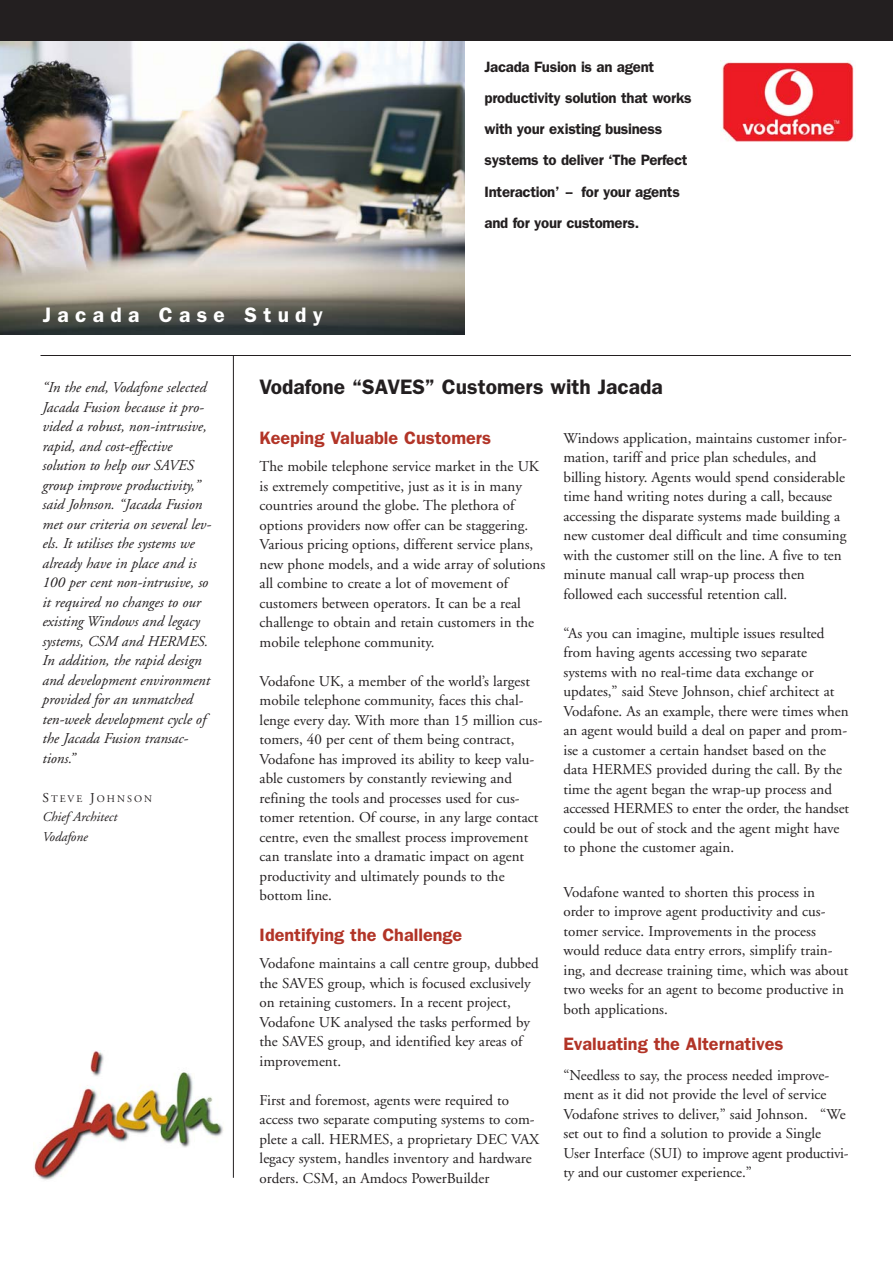
<style>
.page{position:relative;width:893px;height:1263px;background:#fff}
.page>*{position:absolute;margin:0;border:0;box-sizing:border-box;transform-origin:0 0}
.t1{font:600 21px "Franklin Gothic";color:#231f20}
.t2{font:600 21px "Franklin Gothic";letter-spacing:.3em;color:#fff}
.t3{font:600 18px "Franklin Gothic";color:#b23427}
.t4{font:15px/19.5px "Adobe Garamond";color:#231f20}
.t5{font:italic 15px/19.5px "Adobe Garamond";color:#231f20}
.t6{font:600 15px/31.2px "Franklin Gothic";letter-spacing:-.02em;color:#231f20}
.t7{font:italic 13.5px/19.5px "Adobe Garamond";color:#231f20}
.t8{font:10.2px "Adobe Garamond";letter-spacing:.2em;color:#231f20}
.s1{font-size:13.5px}
</style>
<div class="page">
<img style="left:0;top:40px;width:464px;height:294px">
<div style="left:0;top:0;width:892px;height:40px;background:#231f20"></div>
<img style="left:34px;top:1050px;width:190px;height:130px">
<hr style="left:233px;top:356px;width:1px;height:822px;background:#231f20">
<hr style="left:40px;top:355px;width:810px;height:1px;background:#231f20">
<img style="left:720px;top:60px;width:134px;height:82px">
<h1 class="t2" style="left:43px;top:308px;width:282px">Jacada Case Study</h1>
<p class="t6" style="left:484px;top:52px;width:209px">Jacada Fusion is an agent productivity solution that works with your existing business systems to deliver ‘The Perfect<br>Interaction’ -- for your agents and for your customers.</p>
<p class="t5" style="left:42px;top:379px;width:170px">“In the end, Vodafone selected<br>Jacada Fusion because it pro&shy;vided a robust, non-intrusive, rapid, and cost-effective solution to help our SAVES group improve productivity,” said Johnson. “Jacada Fusion met our criteria on several lev&shy;els. It utilises the systems we already have in place and is<br>100 per cent non-intrusive, so it required no changes to our existing Windows and legacy systems, CSM and HERMES.<br>In addition, the rapid design and development environment provided for an unmatched ten-week development cycle of the Jacada Fusion transac&shy;tions.”</p>
<p class="t8" style="left:42px;top:794px;width:111px"><span class="s1">S</span>TEVE <span class="s1">J</span>OHNSON</p>
<p class="t7" style="left:42px;top:808px;width:76px">Chief Architect<br>Vodafone</p>
<h1 class="t1" style="left:259px;top:380px;width:405px">Vodafone “SAVES” Customers with Jacada</h1>
<p class="t3" style="left:260px;top:432px;width:233px">Keeping Valuable Customers</p>
<p class="t4" style="left:260px;top:458px;width:287px">The mobile telephone service market in the UK is extremely competitive, just as it is in many countries around the globe. The plethora of options providers now offer can be staggering.<br>Various pricing options, different service plans, new phone models, and a wide array of solutions all combine to create a lot of movement of customers between operators. It can be a real challenge to obtain and retain customers in the mobile telephone community.</p>
<p class="t4" style="left:260px;top:673px;width:284px">Vodafone UK, a member of the world’s largest mobile telephone community, faces this chal&shy;lenge every day. With more than 15 million cus&shy;tomers, 40 per cent of them being contract, Vodafone has improved its ability to keep valu&shy;able customers by constantly reviewing and refining the tools and processes used for cus&shy;tomer retention. Of course, in any large contact centre, even the smallest process improvement can translate into a dramatic impact on agent productivity and ultimately pounds to the bottom line.</p>
<p class="t3" style="left:260px;top:929px;width:204px">Identifying the Challenge</p>
<p class="t4" style="left:260px;top:955px;width:280px">Vodafone maintains a call centre group, dubbed the SAVES group, which is focused exclusively on retaining customers. In a recent project, Vodafone UK analysed the tasks performed by the SAVES group, and identified key areas of improvement.</p>
<p class="t4" style="left:260px;top:1092px;width:281px">First and foremost, agents were required to access two separate computing systems to com&shy;plete a call. HERMES, a proprietary DEC VAX legacy system, handles inventory and hardware orders. CSM, an Amdocs PowerBuilder</p>
<p class="t4" style="left:563px;top:430px;width:285px">Windows application, maintains customer infor&shy;mation, tariff and price plan schedules, and billing history. Agents would spend considerable time hand writing notes during a call, because accessing the disparate systems made building a new customer deal difficult and time consuming with the customer still on the line. A five to ten minute manual call wrap-up process then followed each successful retention call.</p>
<p class="t4" style="left:563px;top:625px;width:287px">“As you can imagine, multiple issues resulted from having agents accessing two separate systems with no real-time data exchange or updates,” said Steve Johnson, chief architect at Vodafone. As an example, there were times when an agent would build a deal on paper and prom&shy;ise a customer a certain handset based on the data HERMES provided during the call. By the time the agent began the wrap-up process and accessed HERMES to enter the order, the handset could be out of stock and the agent might have to phone the customer again.</p>
<p class="t4" style="left:563px;top:884px;width:286px">Vodafone wanted to shorten this process in order to improve agent productivity and cus&shy;tomer service. Improvements in the process would reduce data entry errors, simplify train&shy;ing, and decrease training time, which was about two weeks for an agent to become productive in both applications.</p>
<p class="t3" style="left:563px;top:1037px;width:221px">Evaluating the Alternatives</p>
<p class="t4" style="left:563px;top:1067px;width:287px">“Needless to say, the process needed improve&shy;ment as it did not provide the level of service Vodafone strives to deliver,” said Johnson. “We set out to find a solution to provide a Single User Interface (SUI) to improve agent productivi&shy;ty and our customer experience.”</p>
</div>
